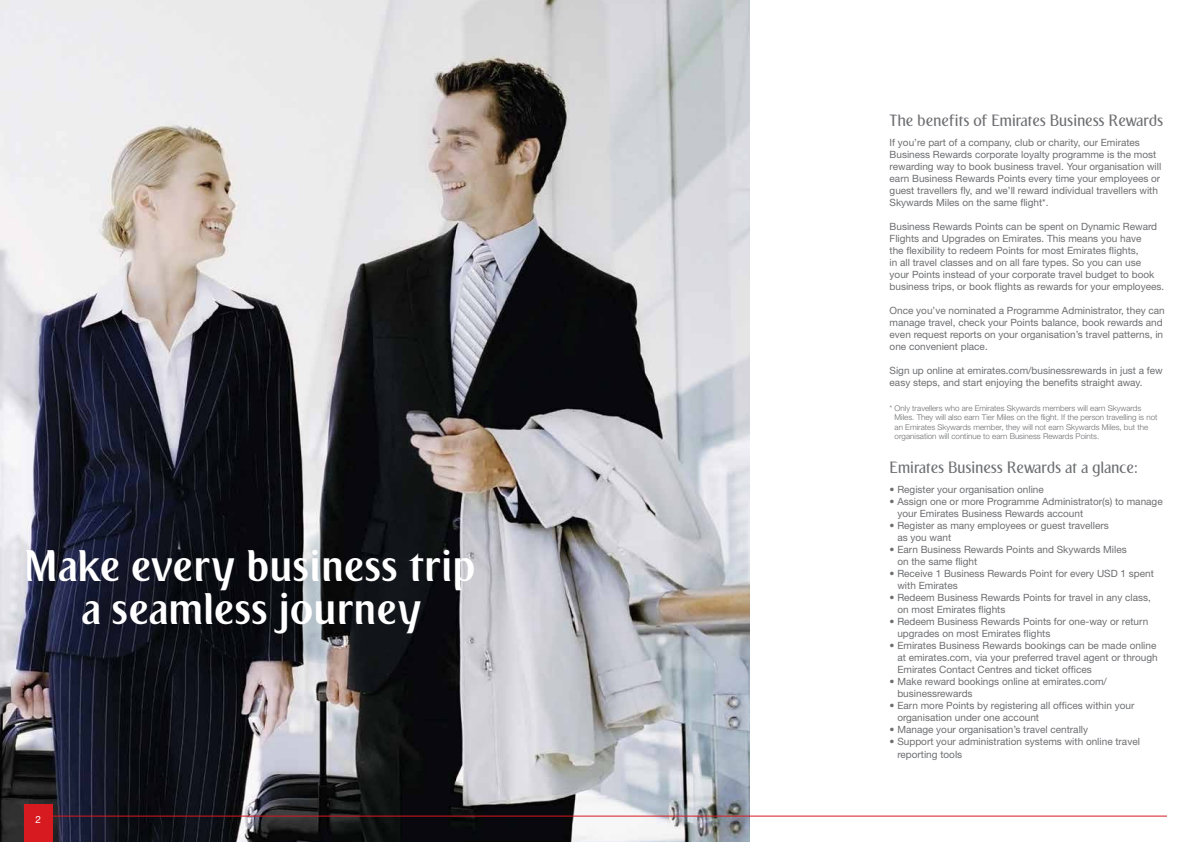
<style>
.page{position:relative;width:1191px;height:842px;background:#fff}
.page>*{position:absolute;margin:0;border:0;box-sizing:border-box;transform-origin:0 0}
.t1{font:43.2px/43.5px "EK03 Serif B01";color:#fff;text-align:center}
.t2{font:16px "EK03 Serif M01";color:#6d6e71}
.t3{font:10px/12px "Helvetica Neue";color:#6d6e71}
.t4{font:10px "Helvetica Neue";color:#fff}
.t5{font:300 8px/9.6px "Helvetica Neue";color:#6d6e71}
</style>
<div class="page">
<img style="left:0;top:0;width:749px;height:842px">
<svg style="left:296px;top:524px;width:39px;height:141px;background:#6a6e71"></svg>
<div style="left:24px;top:804px;width:28px;height:38px;background:#d71920"></div>
<hr style="left:52px;top:816px;width:1115px;height:1px;background:#d71920">
<h1 class="t1" style="left:24px;top:542px;width:453px">Make every business trip a seamless journey</h1>
<p class="t4" style="left:35px;top:813px;width:7px">2</p>
<h2 class="t2" style="left:889px;top:111px;width:275px">The benefits of Emirates Business Rewards</h2>
<p class="t3" style="left:889px;top:136px;width:273px">If you’re part of a company, club or charity, our Emirates Business Rewards corporate loyalty programme is the most rewarding way to book business travel. Your organisation will earn Business Rewards Points every time your employees or guest travellers fly, and we’ll reward individual travellers with Skywards Miles on the same flight*.</p>
<p class="t3" style="left:889px;top:220px;width:276px">Business Rewards Points can be spent on Dynamic Reward Flights and Upgrades on Emirates. This means you have<br>the flexibility to redeem Points for most Emirates flights,<br>in all travel classes and on all fare types. So you can use<br>your Points instead of your corporate travel budget to book business trips, or book flights as rewards for your employees.</p>
<p class="t3" style="left:889px;top:304px;width:277px">Once you’ve nominated a Programme Administrator, they can manage travel, check your Points balance, book rewards and even request reports on your organisation’s travel patterns, in one convenient place.</p>
<p class="t3" style="left:889px;top:364px;width:275px">Sign up online at emirates.com/businessrewards in just a few easy steps, and start enjoying the benefits straight away.</p>
<p class="t5" style="left:894px;top:403px;width:264px;text-indent:-5px">* Only travellers who are Emirates Skywards members will earn Skywards Miles. They will also earn Tier Miles on the flight. If the person travelling is not an Emirates Skywards member, they will not earn Skywards Miles, but the organisation will continue to earn Business Rewards Points.</p>
<h2 class="t2" style="left:889px;top:458px;width:250px">Emirates Business Rewards at a glance:</h2>
<p class="t3" style="left:889px;top:484px;width:156px">• Register your organisation online</p>
<p class="t3" style="left:897px;top:496px;width:267px;text-indent:-8px">• Assign one or more Programme Administrator(s) to manage your Emirates Business Rewards account</p>
<p class="t3" style="left:897px;top:520px;width:213px;text-indent:-8px">• Register as many employees or guest travellers as you want</p>
<p class="t3" style="left:897px;top:544px;width:231px;text-indent:-8px">• Earn Business Rewards Points and Skywards Miles on the same flight</p>
<p class="t3" style="left:897px;top:568px;width:258px;text-indent:-8px">• Receive 1 Business Rewards Point for every USD 1 spent with Emirates</p>
<p class="t3" style="left:897px;top:592px;width:255px;text-indent:-8px">• Redeem Business Rewards Points for travel in any class, on most Emirates flights</p>
<p class="t3" style="left:897px;top:616px;width:252px;text-indent:-8px">• Redeem Business Rewards Points for one-way or return upgrades on most Emirates flights</p>
<p class="t3" style="left:897px;top:640px;width:262px;text-indent:-8px">• Emirates Business Rewards bookings can be made online at emirates.com, via your preferred travel agent or through<br>Emirates Contact Centres and ticket offices</p>
<p class="t3" style="left:897px;top:676px;width:211px;text-indent:-8px">• Make reward bookings online at emirates.com/ businessrewards</p>
<p class="t3" style="left:897px;top:700px;width:238px;text-indent:-8px">• Earn more Points by registering all offices within your organisation under one account</p>
<p class="t3" style="left:889px;top:724px;width:200px">• Manage your organisation’s travel centrally</p>
<p class="t3" style="left:897px;top:736px;width:244px;text-indent:-8px">• Support your administration systems with online travel reporting tools</p>
</div>
